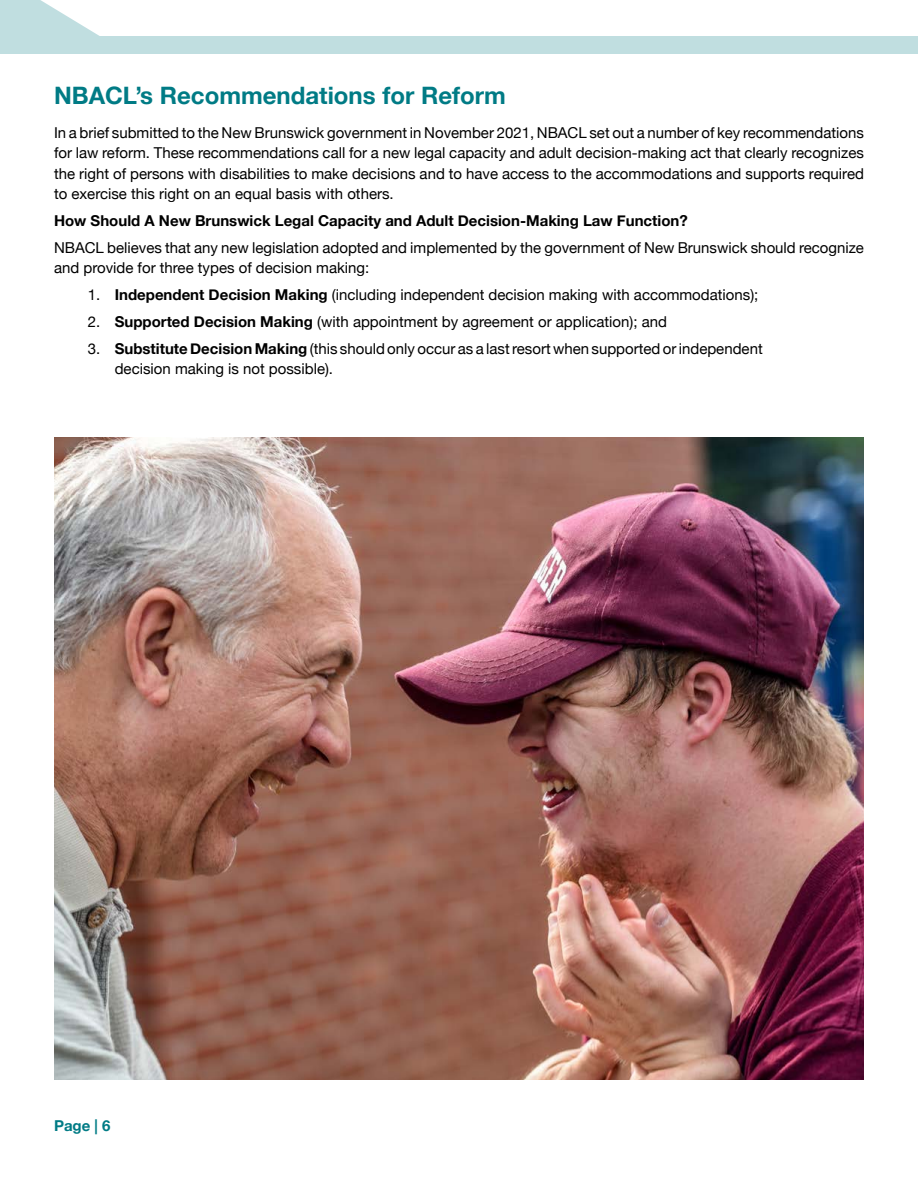
<style>
.page{position:relative;width:918px;height:1188px;background:#fff}
.page>*{position:absolute;margin:0;border:0;box-sizing:border-box;transform-origin:0 0}
.t1{font:700 24px "Helvetica Neue";color:#007b85}
.t2{font:15px/20.2px "Helvetica Neue";color:#000}
.t3{font:700 15px "Helvetica Neue";color:#000}
.t4{font:700 15px "Helvetica Neue";color:#007b85}
.s1{font-weight:700}
</style>
<div class="page">
<div style="left:0;top:36px;width:918px;height:18px;background:#c0dee0"></div>
<svg style="left:0;top:0;width:99px;height:36px"></svg>
<img style="left:54px;top:437px;width:810px;height:643px">
<h1 class="t1" style="left:54px;top:77px;width:453px">NBACL’s Recommendations for Reform</h1>
<p class="t2" style="left:54px;top:124px;width:812px;text-align:justify">In a brief submitted to the New Brunswick government in November 2021, NBACL set out a number of key recommendations for law reform. These recommendations call for a new legal capacity and adult decision-making act that clearly recognizes the right of persons with disabilities to make decisions and to have access to the accommodations and supports required to exercise this right on an equal basis with others.</p>
<p class="t3" style="left:54px;top:209px;width:635px">How Should A New Brunswick Legal Capacity and Adult Decision-Making Law Function?</p>
<p class="t2" style="left:54px;top:238px;width:812px">NBACL believes that any new legislation adopted and implemented by the government of New Brunswick should recognize and provide for three types of decision making:</p>
<p class="t2" style="left:88px;top:286px;width:672px">1. <span class="s1">Independent Decision Making</span> (including independent decision making with accommodations);</p>
<p class="t2" style="left:88px;top:313px;width:581px">2. <span class="s1">Supported Decision Making</span> (with appointment by agreement or application); and</p>
<p class="t2" style="left:115px;top:340px;width:649px;text-indent:-27px">3. <span class="s1">Substitute Decision Making</span> (this should only occur as a last resort when supported or independent decision making is not possible).</p>
<p class="t4" style="left:54px;top:1114px;width:58px">Page | 6</p>
</div>
